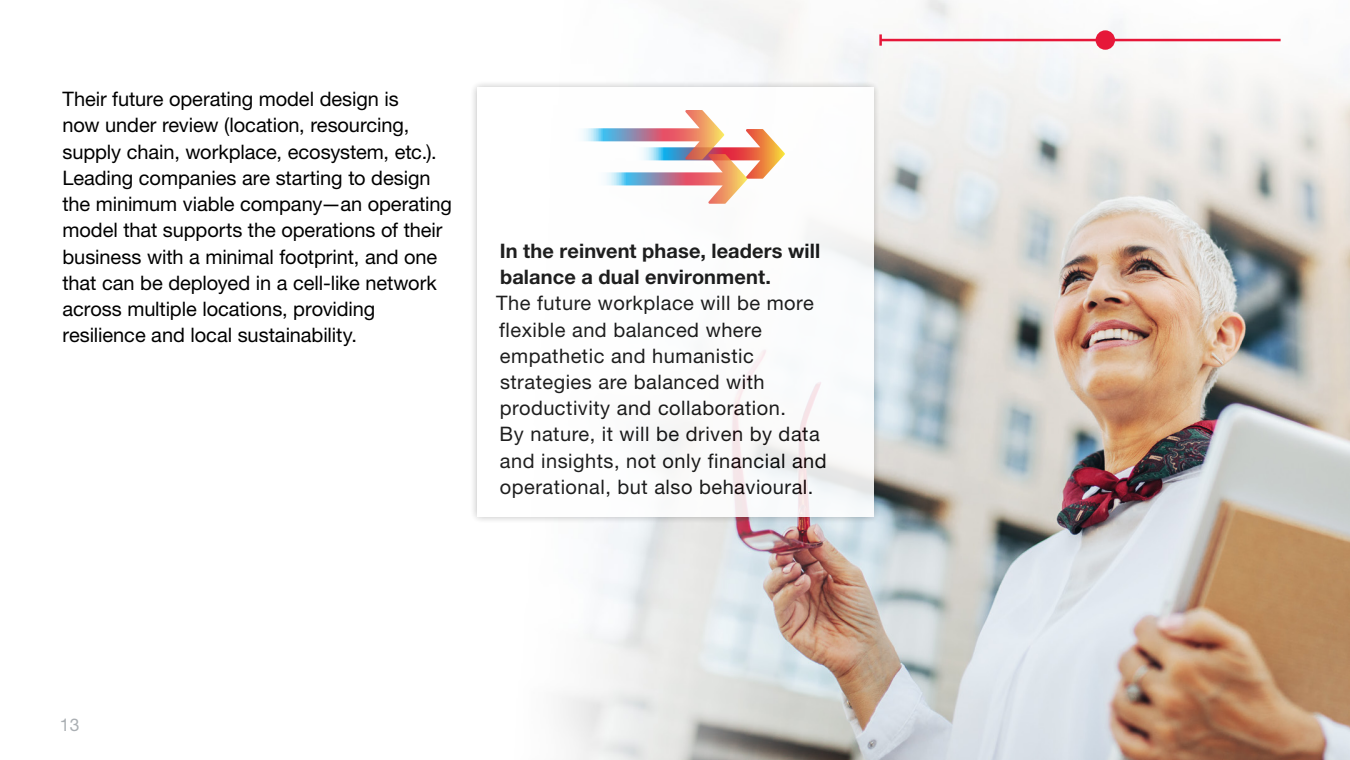
<style>
.page{position:relative;width:1350px;height:760px;background:#fff}
.page>*{position:absolute;margin:0;border:0;box-sizing:border-box;transform-origin:0 0}
.t1{font:20px/26.2px "Helvetica Neue LT Pro";color:#000}
.t2{font:20px/26.2px "Helvetica Neue LT Pro";letter-spacing:.025em;color:#000}
.t3{font:700 20px/26.2px "Helvetica Neue LT Pro";letter-spacing:.005em;color:#000}
.t4{font:17.5px "Helvetica Neue LT Pro";color:#aaafb3}
</style>
<div class="page">
<img style="left:560px;top:0;width:790px;height:760px">
<div style="left:469px;top:79px;width:412px;height:446px;background:#000;opacity:.31"></div>
<div style="left:477px;top:88px;width:396px;height:429px;background:#fff"></div>
<svg style="left:583px;top:110px;width:202px;height:94px"></svg>
<hr style="left:881px;top:39px;width:400px;height:2px;background:#e61739">
<svg style="left:879px;top:34px;width:3px;height:12px"></svg>
<div style="left:1097px;top:32px;width:17px;height:16px;background:#e61739;border-radius:50%"></div>
<div style="left:1096px;top:30px;width:19px;height:20px;border:2px solid #e61739;border-radius:50%"></div>
<p class="t1" style="left:62px;top:86px;width:391px">Their future operating model design is<br>now under review (location, resourcing, supply chain, workplace, ecosystem, etc.).<br>Leading companies are starting to design the minimum viable company—an operating model that supports the operations of their business with a minimal footprint, and one that can be deployed in a cell-like network across multiple locations, providing resilience and local sustainability.</p>
<p class="t3" style="left:500px;top:237px;width:322px">In the reinvent phase, leaders will balance a dual environment.</p>
<p class="t2" style="left:496px;top:290px;width:332px">The future workplace will be more flexible and balanced where empathetic and humanistic strategies are balanced with productivity and collaboration.<br>By nature, it will be driven by data and insights, not only financial and operational, but also behavioural.</p>
<p class="t4" style="left:60px;top:714px;width:21px">13</p>
</div>
